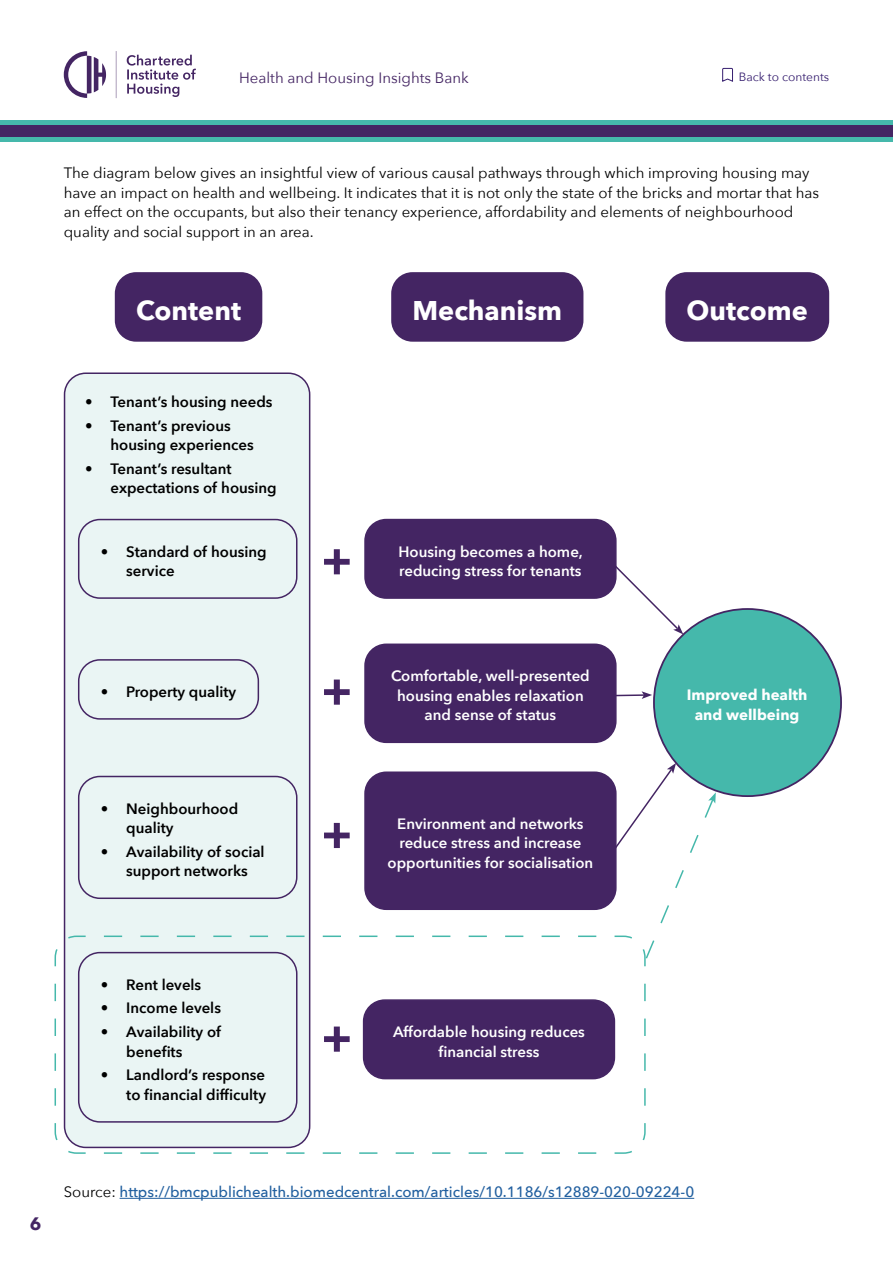
<style>
.page{position:relative;width:893px;height:1263px;background:#fff}
.page>*{position:absolute;margin:0;border:0;box-sizing:border-box;transform-origin:0 0}
.t1{font:700 27px "Avenir Next";color:#fff}
.t2{font:700 18px "Avenir Next";color:#442563}
.t3{font:15px/19.5px "Avenir Next";color:#000}
.t4{font:600 15px/19.5px "Avenir Next";color:#000}
.t5{font:600 15px/19.5px "Avenir Next";color:#fff;text-align:center}
.t6{font:500 15px "Avenir Next";color:#215f9f}
.t7{font:15px "Avenir Next";color:#442563}
.t8{font:700 15px/19.5px "Avenir Next";color:#fff;text-align:center}
.t9{font:12px "Avenir Next";color:#361e6f}
.s1{font-weight:400;color:#000}
</style>
<div class="page">
<div style="left:0;top:120px;width:893px;height:21px;background:#45b8ab"></div>
<div style="left:0;top:125px;width:893px;height:12px;background:#442563"></div>
<svg style="left:127px;top:55px;width:69px;height:42px"></svg>
<svg style="left:64px;top:51px;width:42px;height:47px"></svg>
<svg style="left:116px;top:51px;width:1px;height:47px"></svg>
<svg style="left:722px;top:67px;width:11px;height:15px"></svg>
<div style="left:65px;top:373px;width:245px;height:774px;background:#eaf5f4;border-radius:21px"></div>
<div style="left:64px;top:372px;width:246px;height:776px;border:2px solid #442563;border-radius:21px"></div>
<div style="left:115px;top:272px;width:147px;height:70px;background:#442563;border-radius:21px"></div>
<div style="left:391px;top:272px;width:192px;height:70px;background:#442563;border-radius:21px"></div>
<div style="left:665px;top:272px;width:164px;height:70px;background:#442563;border-radius:21px"></div>
<div style="left:78px;top:519px;width:219px;height:80px;border:2px solid #442563;border-radius:21px"></div>
<div style="left:78px;top:776px;width:219px;height:123px;border:2px solid #442563;border-radius:21px"></div>
<div style="left:78px;top:659px;width:181px;height:61px;border:2px solid #442563;border-radius:21px"></div>
<svg style="left:324px;top:549px;width:26px;height:25px"></svg>
<svg style="left:324px;top:679px;width:26px;height:26px"></svg>
<svg style="left:324px;top:823px;width:26px;height:25px"></svg>
<div style="left:654px;top:609px;width:187px;height:187px;background:#45b8ab;border-radius:50%"></div>
<svg style="left:606px;top:566px;width:77px;height:68px"></svg>
<svg style="left:617px;top:691px;width:35px;height:8px"></svg>
<svg style="left:605px;top:763px;width:111px;height:196px"></svg>
<div style="left:365px;top:519px;width:251px;height:79px;background:#442563;border-radius:21px"></div>
<div style="left:364px;top:519px;width:253px;height:80px;border:2px solid #442563;border-radius:21px"></div>
<div style="left:365px;top:644px;width:251px;height:98px;background:#442563;border-radius:21px"></div>
<div style="left:364px;top:643px;width:253px;height:100px;border:2px solid #442563;border-radius:21px"></div>
<div style="left:365px;top:772px;width:251px;height:137px;background:#442563;border-radius:21px"></div>
<div style="left:364px;top:771px;width:253px;height:139px;border:2px solid #442563;border-radius:21px"></div>
<svg style="left:54px;top:935px;width:592px;height:219px"></svg>
<div style="left:364px;top:1000px;width:250px;height:78px;background:#442563;border-radius:21px"></div>
<div style="left:363px;top:999px;width:252px;height:80px;border:2px solid #442563;border-radius:21px"></div>
<hr style="left:120px;top:1198px;width:574px;height:1px;background:#215f9f">
<p class="t7" style="left:239px;top:65px;width:231px">Health and Housing Insights Bank</p>
<p class="t9" style="left:739px;top:67px;width:92px">Back to contents</p>
<p class="t3" style="left:64px;top:162px;width:757px">The diagram below gives an insightful view of various causal pathways through which improving housing may have an impact on health and wellbeing. It indicates that it is not only the state of the bricks and mortar that has an effect on the occupants, but also their tenancy experience, affordability and elements of neighbourhood quality and social support in an area.</p>
<h1 class="t1" style="left:136px;top:288px;width:106px">Content</h1>
<h1 class="t1" style="left:412px;top:288px;width:151px">Mechanism</h1>
<h1 class="t1" style="left:687px;top:288px;width:123px">Outcome</h1>
<p class="t4" style="left:85px;top:391px;width:189px">• Tenant’s housing needs</p>
<p class="t4" style="left:111px;top:415px;width:145px;text-indent:-26px">• Tenant’s previous housing experiences</p>
<p class="t4" style="left:111px;top:458px;width:168px;text-indent:-26px">• Tenant’s resultant expectations of housing</p>
<p class="t4" style="left:126px;top:541px;width:142px;text-indent:-26px">• Standard of housing service</p>
<p class="t5" style="left:398px;top:541px;width:186px;text-align:left">Housing becomes a home, reducing stress for tenants</p>
<p class="t5" style="left:391px;top:666px;width:200px">Comfortable, well-presented housing enables relaxation and sense of status</p>
<p class="t4" style="left:101px;top:681px;width:137px">• Property quality</p>
<p class="t8" style="left:687px;top:685px;width:122px">Improved health and wellbeing</p>
<p class="t4" style="left:126px;top:798px;width:114px;text-indent:-26px">• Neighbourhood quality</p>
<p class="t4" style="left:101px;top:841px;width:165px;text-align:center">• Availability of social support networks</p>
<p class="t5" style="left:388px;top:813px;width:207px">Environment and networks reduce stress and increase opportunities for socialisation</p>
<p class="t4" style="left:101px;top:974px;width:102px">• Rent levels</p>
<p class="t4" style="left:101px;top:998px;width:122px">• Income levels</p>
<p class="t4" style="left:126px;top:1022px;width:96px;text-indent:-26px">• Availability of benefits</p>
<p class="t4" style="left:101px;top:1065px;width:167px;text-align:right">• Landlord’s response to financial difficulty</p>
<p class="t5" style="left:393px;top:1022px;width:193px">Affordable housing reduces financial stress</p>
<p class="t2" style="left:30px;top:1208px;width:13px">6</p>
<p class="t6" style="left:64px;top:1179px;width:632px"><span class="s1">Source:</span> https://bmcpublichealth.biomedcentral.com/articles/10.1186/s12889-020-09224-0</p>
</div>
